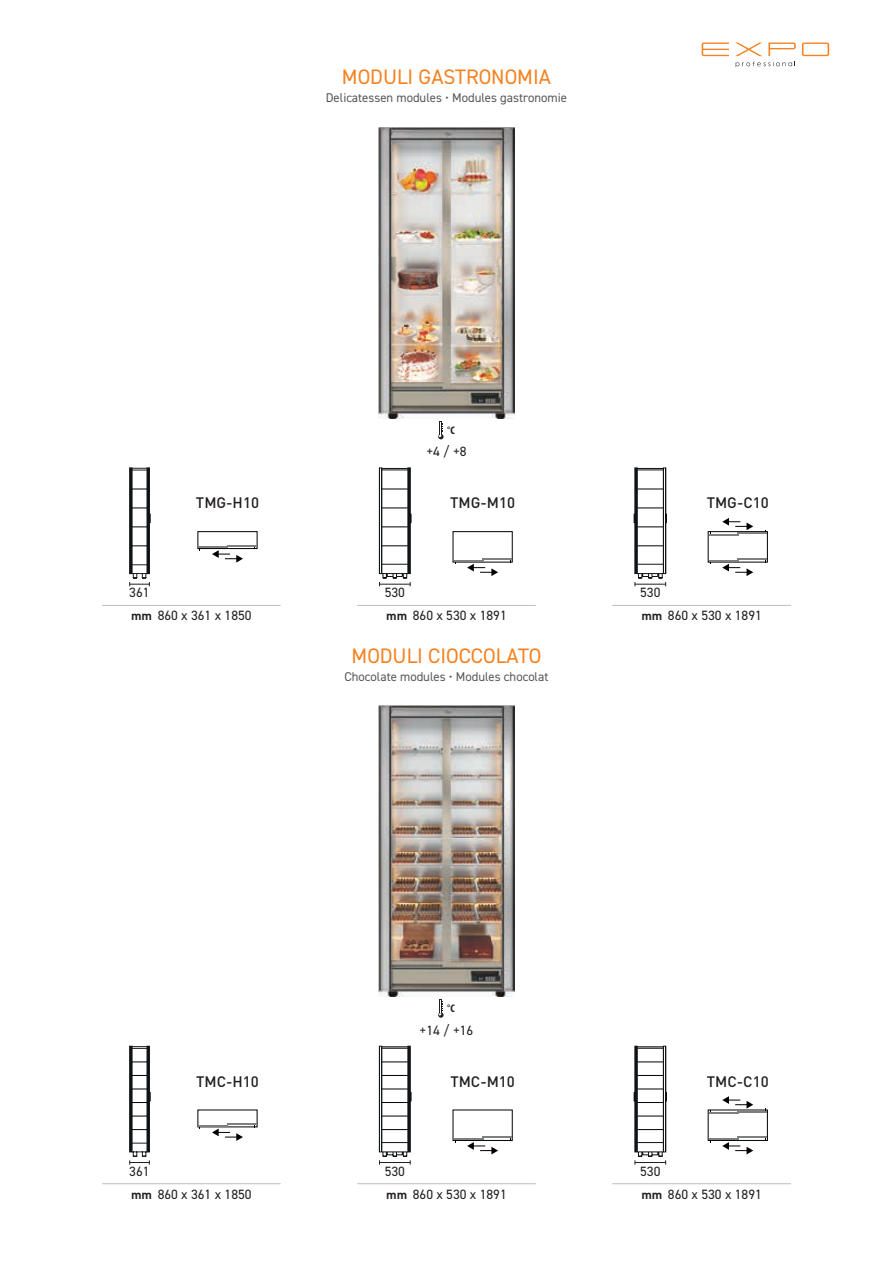
<style>
.page{position:relative;width:893px;height:1263px;background:#fff}
.page>*{position:absolute;margin:0;border:0;box-sizing:border-box;transform-origin:0 0}
.t1{font:21px "DIN2014";color:#f58220}
.t2{font:500 15px "DIN Pro";color:#231f20}
.t3{font:13.5px "DIN2014";color:#231f20}
.t4{font:12.75px "DIN2014";color:#57585a}
.t5{font:700 condensed 10.95px "Myriad Pro";color:#231f20}
.s1{font-family:"DIN Pro";font-weight:700;font-size:12px}
</style>
<div class="page">
<svg style="left:438px;top:421px;width:6px;height:18px"></svg>
<svg style="left:438px;top:999px;width:6px;height:19px"></svg>
<svg style="left:735px;top:43px;width:27px;height:13px"></svg>
<svg style="left:702px;top:43px;width:27px;height:13px"></svg>
<svg style="left:768px;top:43px;width:28px;height:13px"></svg>
<svg style="left:802px;top:43px;width:27px;height:13px"></svg>
<svg style="left:736px;top:62px;width:59px;height:5px"></svg>
<img style="left:379px;top:706px;width:135px;height:291px">
<img style="left:379px;top:128px;width:135px;height:290px">
<svg style="left:382px;top:1142px;width:26px;height:1px"></svg>
<svg style="left:382px;top:1046px;width:26px;height:3px"></svg>
<div style="left:379px;top:1046px;width:3px;height:106px;border:1px solid #101315"></div>
<div style="left:408px;top:1046px;width:2px;height:106px;border:1px solid #101315"></div>
<svg style="left:382px;top:1075px;width:26px;height:1px"></svg>
<svg style="left:382px;top:1116px;width:26px;height:1px"></svg>
<svg style="left:382px;top:1129px;width:26px;height:1px"></svg>
<svg style="left:382px;top:1062px;width:26px;height:1px"></svg>
<svg style="left:382px;top:1089px;width:29px;height:14px"></svg>
<svg style="left:382px;top:564px;width:26px;height:1px"></svg>
<svg style="left:382px;top:468px;width:26px;height:3px"></svg>
<div style="left:379px;top:468px;width:3px;height:106px;border:1px solid #101315"></div>
<div style="left:408px;top:468px;width:2px;height:106px;border:1px solid #101315"></div>
<svg style="left:382px;top:489px;width:26px;height:1px"></svg>
<svg style="left:382px;top:546px;width:26px;height:1px"></svg>
<svg style="left:382px;top:508px;width:29px;height:20px"></svg>
<hr style="left:357px;top:1183px;width:179px;height:1px;background:#bcbdc0">
<hr style="left:357px;top:605px;width:179px;height:1px;background:#bcbdc0">
<hr style="left:612px;top:1183px;width:179px;height:1px;background:#bcbdc0">
<hr style="left:612px;top:605px;width:179px;height:1px;background:#bcbdc0">
<hr style="left:102px;top:1183px;width:179px;height:1px;background:#bcbdc0">
<hr style="left:102px;top:605px;width:179px;height:1px;background:#bcbdc0">
<svg style="left:379px;top:1152px;width:32px;height:12px"></svg>
<svg style="left:379px;top:573px;width:32px;height:13px"></svg>
<svg style="left:198px;top:1110px;width:59px;height:31px"></svg>
<svg style="left:198px;top:531px;width:59px;height:32px"></svg>
<svg style="left:453px;top:1110px;width:60px;height:44px"></svg>
<svg style="left:453px;top:531px;width:60px;height:45px"></svg>
<hr style="left:482px;top:558px;width:29px;height:2px;background:#7d8081">
<svg style="left:708px;top:1096px;width:60px;height:58px"></svg>
<hr style="left:737px;top:1111px;width:30px;height:1px;background:#7d8081">
<hr style="left:709px;top:1112px;width:29px;height:2px;background:#7d8081">
<svg style="left:708px;top:518px;width:60px;height:58px"></svg>
<svg style="left:129px;top:1046px;width:21px;height:118px"></svg>
<svg style="left:129px;top:468px;width:21px;height:118px"></svg>
<svg style="left:637px;top:1142px;width:26px;height:1px"></svg>
<svg style="left:635px;top:1152px;width:31px;height:12px"></svg>
<svg style="left:637px;top:1046px;width:26px;height:3px"></svg>
<div style="left:635px;top:1046px;width:2px;height:106px;border:1px solid #101315"></div>
<div style="left:663px;top:1046px;width:3px;height:106px;border:1px solid #101315"></div>
<svg style="left:637px;top:1075px;width:26px;height:1px"></svg>
<svg style="left:637px;top:1116px;width:26px;height:1px"></svg>
<svg style="left:637px;top:1129px;width:26px;height:1px"></svg>
<svg style="left:637px;top:1062px;width:26px;height:1px"></svg>
<svg style="left:634px;top:1089px;width:33px;height:14px"></svg>
<svg style="left:637px;top:564px;width:26px;height:1px"></svg>
<svg style="left:635px;top:573px;width:31px;height:13px"></svg>
<svg style="left:637px;top:468px;width:26px;height:3px"></svg>
<div style="left:635px;top:468px;width:2px;height:106px;border:1px solid #101315"></div>
<div style="left:663px;top:468px;width:3px;height:106px;border:1px solid #101315"></div>
<svg style="left:637px;top:489px;width:26px;height:1px"></svg>
<svg style="left:637px;top:546px;width:26px;height:1px"></svg>
<svg style="left:634px;top:508px;width:33px;height:20px"></svg>
<h1 class="t1" style="left:342px;top:64px;width:211px">MODULI GASTRONOMIA</h1>
<p class="t4" style="left:326px;top:90px;width:243px">Delicatessen modules • Modules gastronomie</p>
<p class="t5" style="left:447px;top:423px;width:9px">°C</p>
<p class="t3" style="left:426px;top:443px;width:42px">+4 / +8</p>
<p class="t2" style="left:196px;top:491px;width:65px">TMG-H10</p>
<p class="t2" style="left:450px;top:491px;width:66px">TMG-M10</p>
<p class="t2" style="left:707px;top:491px;width:64px">TMG-C10</p>
<p class="t3" style="left:129px;top:584px;width:22px">361</p>
<p class="t3" style="left:385px;top:584px;width:22px">530</p>
<p class="t3" style="left:640px;top:584px;width:22px">530</p>
<p class="t3" style="left:131px;top:607px;width:122px"><span class="s1">mm</span> 860 x 361 x 1850</p>
<p class="t3" style="left:386px;top:607px;width:122px"><span class="s1">mm</span> 860 x 530 x 1891</p>
<p class="t3" style="left:641px;top:607px;width:122px"><span class="s1">mm</span> 860 x 530 x 1891</p>
<h1 class="t1" style="left:352px;top:642px;width:191px">MODULI CIOCCOLATO</h1>
<p class="t4" style="left:345px;top:668px;width:205px">Chocolate modules • Modules chocolat</p>
<p class="t5" style="left:447px;top:1002px;width:9px">°C</p>
<p class="t3" style="left:420px;top:1021px;width:55px">+14 / +16</p>
<p class="t2" style="left:196px;top:1069px;width:64px">TMC-H10</p>
<p class="t2" style="left:450px;top:1069px;width:66px">TMC-M10</p>
<p class="t2" style="left:707px;top:1069px;width:63px">TMC-C10</p>
<p class="t3" style="left:129px;top:1162px;width:22px">361</p>
<p class="t3" style="left:385px;top:1162px;width:22px">530</p>
<p class="t3" style="left:640px;top:1162px;width:22px">530</p>
<p class="t3" style="left:131px;top:1186px;width:122px"><span class="s1">mm</span> 860 x 361 x 1850</p>
<p class="t3" style="left:386px;top:1186px;width:122px"><span class="s1">mm</span> 860 x 530 x 1891</p>
<p class="t3" style="left:641px;top:1186px;width:122px"><span class="s1">mm</span> 860 x 530 x 1891</p>
</div>
